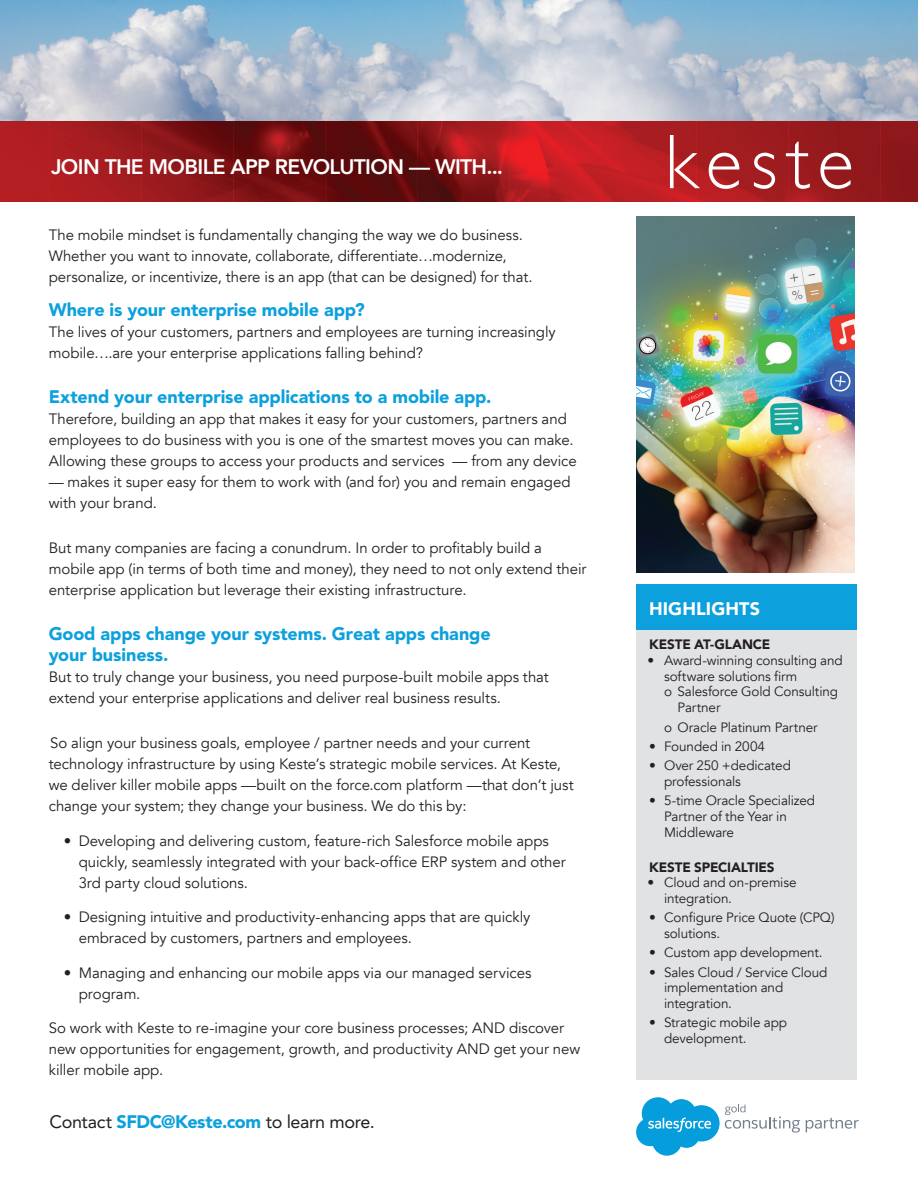
<style>
.page{position:relative;width:918px;height:1188px;background:#fff}
.page>*{position:absolute;margin:0;border:0;box-sizing:border-box;transform-origin:0 0}
.t1{font:800 21px "Avenir";letter-spacing:-.03em;color:#fff}
.t2{font:900 18px/21px "Avenir LT Std";letter-spacing:-.005em;color:#0ca0dc}
.t3{font:18px "Avenir LT Std";letter-spacing:-.02em;color:#231f20}
.t4{font:900 18px "Avenir LT Std";letter-spacing:.01em;color:#fff}
.t5{font:15px/21px "Avenir";letter-spacing:-.005em;color:#231f20}
.t6{font:13.5px/15.8px "Avenir";letter-spacing:-.01em;color:#231f20}
.t7{font:900 13.5px "Avenir LT Std";letter-spacing:-.015em;color:#231f20}
.s1{font-weight:900;color:#0ca0dc}
</style>
<div class="page">
<img style="left:0;top:0;width:918px;height:122px">
<img style="left:0;top:122px;width:918px;height:80px">
<svg style="left:670px;top:135px;width:30px;height:53px"></svg>
<svg style="left:754px;top:153px;width:21px;height:36px"></svg>
<svg style="left:786px;top:142px;width:24px;height:47px"></svg>
<svg style="left:820px;top:153px;width:31px;height:36px"></svg>
<svg style="left:709px;top:153px;width:30px;height:36px"></svg>
<img style="left:636px;top:216px;width:218px;height:356px">
<svg style="left:806px;top:1118px;width:53px;height:14px"></svg>
<svg style="left:636px;top:1097px;width:164px;height:59px"></svg>
<div style="left:636px;top:585px;width:221px;height:495px;background:#e1e2e4"></div>
<div style="left:636px;top:585px;width:221px;height:45px;background:#0ca0dc"></div>
<h1 class="t1" style="left:51px;top:148px;width:454px">JOIN THE MOBILE APP REVOLUTION — WITH...</h1>
<p class="t5" style="left:49px;top:224px;width:485px">The mobile mindset is fundamentally changing the way we do business.<br>Whether you want to innovate, collaborate, differentiate…modernize, personalize, or incentivize, there is an app (that can be designed) for that.</p>
<p class="t2" style="left:49px;top:299px;width:318px">Where is your enterprise mobile app?</p>
<p class="t5" style="left:49px;top:322px;width:509px">The lives of your customers, partners and employees are turning increasingly mobile….are your enterprise applications falling behind?</p>
<p class="t2" style="left:49px;top:386px;width:444px">Extend your enterprise applications to a mobile app.</p>
<p class="t5" style="left:49px;top:409px;width:530px">Therefore, building an app that makes it easy for your customers, partners and employees to do business with you is one of the smartest moves you can make.<br>Allowing these groups to access your products and services — from any device</p>
<p class="t5" style="left:49px;top:472px;width:523px">— makes it super easy for them to work with (and for) you and remain engaged with your brand.</p>
<p class="t5" style="left:49px;top:538px;width:539px">But many companies are facing a conundrum. In order to profitably build a mobile app (in terms of both time and money), they need to not only extend their enterprise application but leverage their existing infrastructure.</p>
<p class="t2" style="left:49px;top:623px;width:443px">Good apps change your systems. Great apps change your business.</p>
<p class="t5" style="left:49px;top:667px;width:502px">But to truly change your business, you need purpose-built mobile apps that extend your enterprise applications and deliver real business results.</p>
<p class="t5" style="left:49px;top:733px;width:527px">So align your business goals, employee / partner needs and your current technology infrastructure by using Keste’s strategic mobile services. At Keste, we deliver killer mobile apps —built on the force.com platform —that don’t just change your system; they change your business. We do this by:</p>
<p class="t5" style="left:79px;top:830px;width:488px;text-indent:-15px">• Developing and delivering custom, feature-rich Salesforce mobile apps quickly, seamlessly integrated with your back-office ERP system and other<br>3rd party cloud solutions.</p>
<p class="t5" style="left:79px;top:907px;width:453px;text-indent:-15px">• Designing intuitive and productivity-enhancing apps that are quickly embraced by customers, partners and employees.</p>
<p class="t5" style="left:79px;top:962px;width:454px;text-indent:-15px">• Managing and enhancing our mobile apps via our managed services program.</p>
<p class="t5" style="left:49px;top:1018px;width:533px">So work with Keste to re-imagine your core business processes; AND discover new opportunities for engagement, growth, and productivity AND get your new killer mobile app.</p>
<p class="t3" style="left:50px;top:1112px;width:327px">Contact <span class="s1">SFDC@Keste.com</span> to learn more.</p>
<p class="t4" style="left:649px;top:598px;width:113px">HIGHLIGHTS</p>
<p class="t7" style="left:649px;top:636px;width:123px">KESTE AT-GLANCE</p>
<p class="t6" style="left:648px;top:653px;width:197px">• Award-winning consulting and</p>
<p class="t6" style="left:664px;top:668px;width:135px">software solutions firm</p>
<p class="t6" style="left:664px;top:684px;width:175px">o Salesforce Gold Consulting</p>
<p class="t6" style="left:678px;top:700px;width:44px">Partner</p>
<p class="t6" style="left:664px;top:719px;width:155px">o Oracle Platinum Partner</p>
<p class="t6" style="left:649px;top:738px;width:118px">• Founded in 2004</p>
<p class="t6" style="left:664px;top:758px;width:128px;text-indent:-15px">• Over 250 +dedicated professionals</p>
<p class="t6" style="left:664px;top:793px;width:153px;text-indent:-15px">• 5-time Oracle Specialized<br>Partner of the Year in<br>Middleware</p>
<p class="t7" style="left:649px;top:859px;width:127px">KESTE SPECIALTIES</p>
<p class="t6" style="left:664px;top:875px;width:134px;text-indent:-16px">• Cloud and on-premise integration.</p>
<p class="t6" style="left:664px;top:910px;width:172px;text-indent:-15px">• Configure Price Quote (CPQ) solutions.</p>
<p class="t6" style="left:649px;top:945px;width:175px">• Custom app development.</p>
<p class="t6" style="left:664px;top:964px;width:165px;text-indent:-15px">• Sales Cloud / Service Cloud implementation and integration.</p>
<p class="t6" style="left:664px;top:1015px;width:125px;text-indent:-15px">• Strategic mobile app development.</p>
</div>
